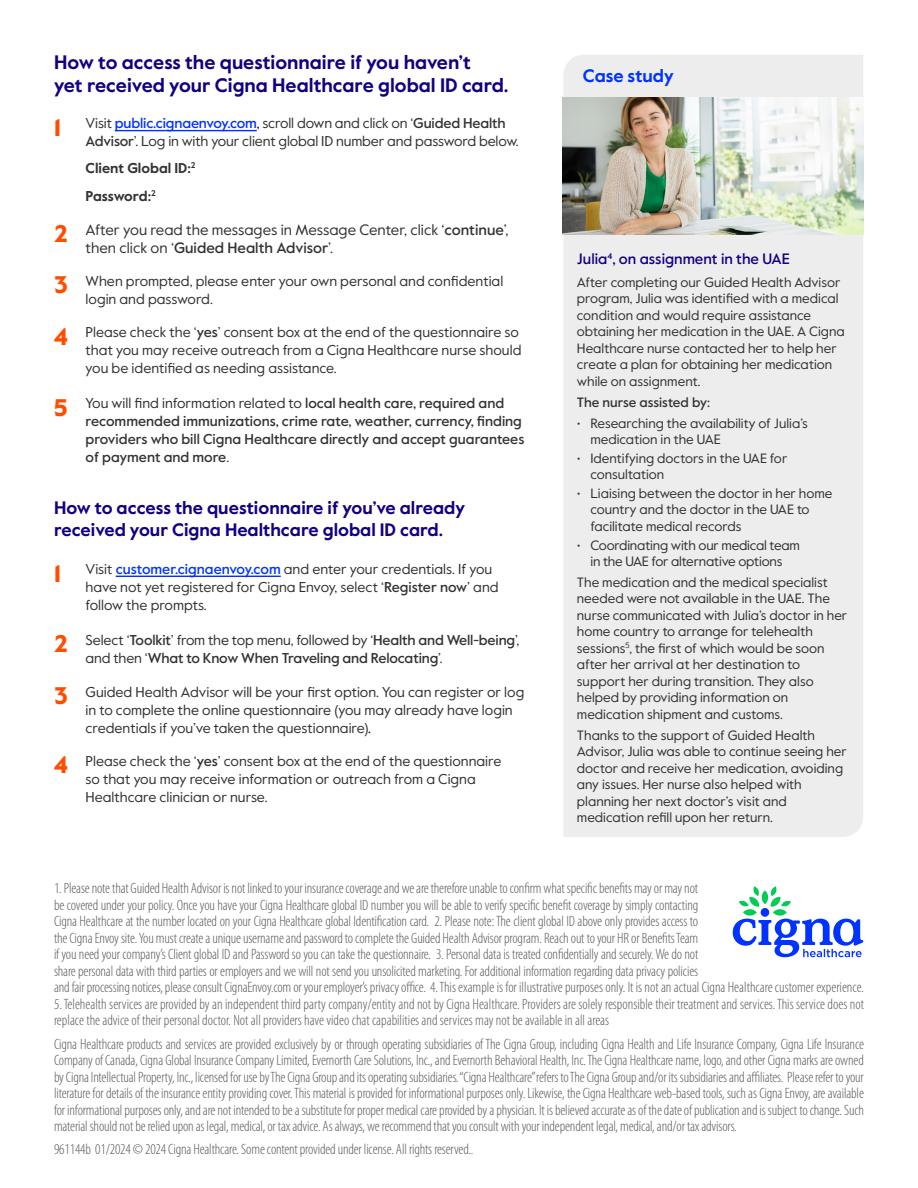
<style>
.page{position:relative;width:918px;height:1188px;background:#fff}
.page>*{position:absolute;margin:0;border:0;box-sizing:border-box;transform-origin:0 0}
.t1{font:700 19.5px/22.5px "Value Sans Pro";color:#110081}
.t2{font:700 18px/22.5px "Value Sans Pro";color:#110081}
.t3{font:700 18px "Value Sans Pro";color:#03f}
.t4{font:300 condensed 15px/16.5px "Myriad Pro";letter-spacing:-.01em;color:#58595b}
.t5{font:15px/18.8px "Value Sans Pro";color:#333}
.t6{font:500 15px "Value Sans Pro";color:#110081}
.t7{font:14.25px/18px "Value Sans Pro";color:#333}
.t8{font:500 14.25px/18px "Value Sans Pro";color:#333}
.t9{font:700 14.25px/27.5px "Value Sans Pro";color:#333}
.t10{font:13.5px/16.5px "Value Sans Pro";color:#333}
.t11{font:500 13.5px "Value Sans Pro";color:#333}
.s1{font-weight:900;font-size:24px;color:#ff4d00}
.s2{font-weight:500;color:#03f}
.s3{color:#000}
.s4{font-weight:500}
.s5{font-weight:400}
</style>
<div class="page">
<div style="left:563px;top:55px;width:300px;height:782px;background:#ededee"></div>
<hr style="left:115px;top:130px;width:142px;height:1px;background:#03f">
<hr style="left:116px;top:576px;width:165px;height:1px;background:#03f">
<img style="left:563px;top:98px;width:300px;height:137px">
<svg style="left:733px;top:886px;width:130px;height:71px"></svg>
<h1 class="t1" style="left:54px;top:52px;width:456px">How to access the questionnaire if you haven’t<br>yet received your Cigna Healthcare global ID card.</h1>
<p class="t7" style="left:86px;top:115px;width:434px;text-indent:-32px"><span class="s1">1</span> Visit <span class="s2">public.cignaenvoy.com</span><span class="s3">,</span> scroll down and click on ‘<span class="s4">Guided Health<br>Advisor</span>’. Log in with your client global ID number and password below.</p>
<p class="t9" style="left:86px;top:155px;width:111px">Client Global ID:<sup>2<br></sup>Password:<sup>2</sup></p>
<p class="t5" style="left:86px;top:220px;width:425px;text-indent:-32px"><span class="s1">2</span> After you read the messages in Message Center, click ‘<span class="s4">continue</span>’, then click on ‘<span class="s4">Guided Health Advisor</span>’.</p>
<p class="t7" style="left:86px;top:272px;width:419px;text-indent:-32px"><span class="s1">3</span> When prompted, please enter your own personal and confidential login and password.</p>
<p class="t7" style="left:86px;top:324px;width:437px;text-indent:-32px"><span class="s1">4</span> Please check the ‘<span class="s4">yes</span>’ consent box at the end of the questionnaire so that you may receive outreach from a Cigna Healthcare nurse should you be identified as needing assistance.</p>
<p class="t8" style="left:86px;top:395px;width:440px;text-indent:-32px"><span class="s1">5</span> <span class="s5">You will find information related to</span> local health care, required and recommended immunizations, crime rate, weather, currency, finding providers who bill Cigna Healthcare directly and accept guarantees of payment and more<span class="s5">.</span></p>
<p class="t2" style="left:54px;top:497px;width:413px">How to access the questionnaire if you’ve already received your Cigna Healthcare global ID card.</p>
<p class="t7" style="left:86px;top:560px;width:415px;text-indent:-32px"><span class="s1">1</span> Visit <span class="s2">customer.cignaenvoy.com</span> and enter your credentials. If you have not yet registered for Cigna Envoy, select ‘<span class="s4">Register now</span>’ and follow the prompts.</p>
<p class="t8" style="left:86px;top:631px;width:435px;text-indent:-32px"><span class="s1">2</span> <span class="s5">Select ‘</span>Toolkit<span class="s5">’ from the top menu, followed by ‘</span>Health and Well-being<span class="s5">’, and then ‘</span>What to Know When Traveling and Relocating<span class="s5">’.</span></p>
<p class="t7" style="left:86px;top:683px;width:440px;text-indent:-32px"><span class="s1">3</span> Guided Health Advisor will be your first option. You can register or log in to complete the online questionnaire (you may already have login credentials if you’ve taken the questionnaire)<span class="s3">.</span></p>
<p class="t7" style="left:86px;top:752px;width:417px;text-indent:-32px"><span class="s1">4</span> Please check the ‘<span class="s4">yes</span>’ consent box at the end of the questionnaire so that you may receive information or outreach from a Cigna<br>Healthcare clinician or nurse.</p>
<p class="t3" style="left:583px;top:65px;width:92px">Case study</p>
<p class="t6" style="left:577px;top:249px;width:214px">Julia<sup>4</sup>, on assignment in the UAE</p>
<p class="t10" style="left:577px;top:274px;width:269px">After completing our Guided Health Advisor program, Julia was identified with a medical condition and would require assistance obtaining her medication in the UAE. A Cigna Healthcare nurse contacted her to help her create a plan for obtaining her medication while on assignment.</p>
<p class="t11" style="left:577px;top:394px;width:135px">The nurse assisted by:</p>
<p class="t10" style="left:590px;top:415px;width:219px;text-indent:-14px">• Researching the availability of Julia’s medication in the UAE</p>
<p class="t10" style="left:590px;top:450px;width:198px;text-indent:-14px">• Identifying doctors in the UAE for consultation</p>
<p class="t10" style="left:590px;top:485px;width:244px;text-indent:-14px">• Liaising between the doctor in her home country and the doctor in the UAE to facilitate medical records</p>
<p class="t10" style="left:577px;top:537px;width:225px;text-align:center">• Coordinating with our medical team in the UAE for alternative options</p>
<p class="t10" style="left:577px;top:574px;width:272px">The medication and the medical specialist needed were not available in the UAE. The nurse communicated with Julia’s doctor in her home country to arrange for telehealth sessions<sup>5</sup>, the first of which would be soon after her arrival at her destination to support her during transition. They also helped by providing information on medication shipment and customs.</p>
<p class="t10" style="left:577px;top:727px;width:271px">Thanks to the support of Guided Health Advisor, Julia was able to continue seeing her doctor and receive her medication, avoiding any issues. Her nurse also helped with planning her next doctor’s visit and medication refill upon her return.</p>
<p class="t4" style="left:54px;top:881px;width:812px">1. Please note that Guided Health Advisor is not linked to your insurance coverage and we are therefore unable to confirm what specific benefits may or may not<br>be covered under your policy. Once you have your Cigna Healthcare global ID number you will be able to verify specific benefit coverage by simply contacting<br>Cigna Healthcare at the number located on your Cigna Healthcare global Identification card. 2. Please note: The client global ID above only provides access to<br>the Cigna Envoy site. You must create a unique username and password to complete the Guided Health Advisor program. Reach out to your HR or Benefits Team<br>if you need your company’s Client global ID and Password so you can take the questionnaire. 3. Personal data is treated confidentially and securely. We do not<br>share personal data with third parties or employers and we will not send you unsolicited marketing. For additional information regarding data privacy policies<br>and fair processing notices, please consult CignaEnvoy.com or your employer’s privacy office. 4. This example is for illustrative purposes only. It is not an actual Cigna Healthcare customer experience.</p>
<p class="t4" style="left:54px;top:996px;width:812px">5. Telehealth services are provided by an independent third party company/entity and not by Cigna Healthcare. Providers are solely responsible their treatment and services. This service does not replace the advice of their personal doctor. Not all providers have video chat capabilities and services may not be available in all areas</p>
<p class="t4" style="left:54px;top:1036px;width:812px;text-align:justify">Cigna Healthcare products and services are provided exclusively by or through operating subsidiaries of The Cigna Group, including Cigna Health and Life Insurance Company, Cigna Life Insurance Company of Canada, Cigna Global Insurance Company Limited, Evernorth Care Solutions, Inc., and Evernorth Behavioral Health, Inc. The Cigna Healthcare name, logo, and other Cigna marks are owned by Cigna Intellectual Property, Inc., licensed for use by The Cigna Group and its operating subsidiaries. “Cigna Healthcare” refers to The Cigna Group and/or its subsidiaries and affiliates. Please refer to your literature for details of the insurance entity providing cover. This material is provided for informational purposes only. Likewise, the Cigna Healthcare web-based tools, such as Cigna Envoy, are available for informational purposes only, and are not intended to be a substitute for proper medical care provided by a physician. It is believed accurate as of the date of publication and is subject to change. Such material should not be relied upon as legal, medical, or tax advice. As always, we recommend that you consult with your independent legal, medical, and/or tax advisors.</p>
<p class="t4" style="left:54px;top:1142px;width:421px">961144b 01/2024 © 2024 Cigna Healthcare. Some content provided under license. All rights reserved..</p>
</div>
